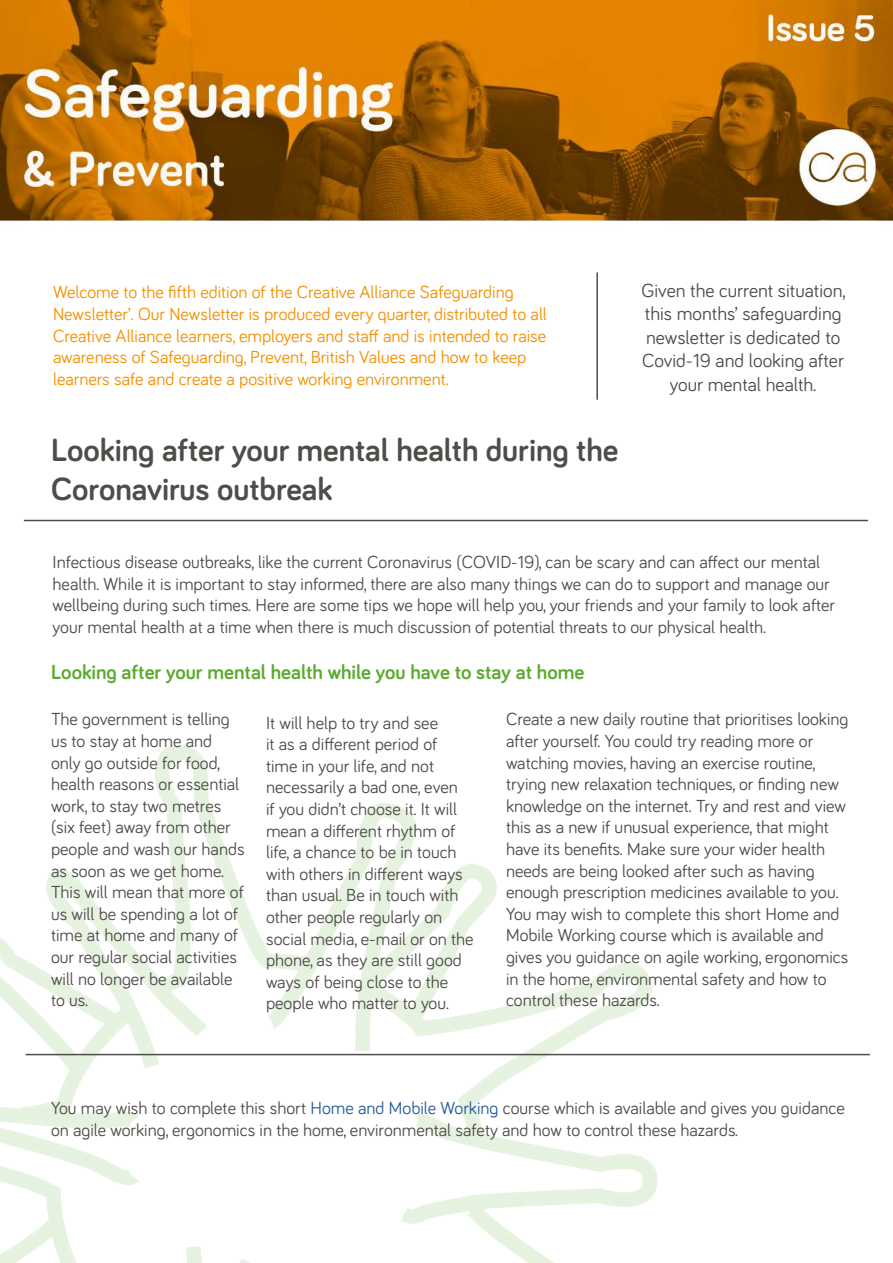
<style>
.page{position:relative;width:893px;height:1263px;background:#fff}
.page>*{position:absolute;margin:0;border:0;box-sizing:border-box;transform-origin:0 0}
.t1{font:700 33px/39.6px "Bariol";color:#4e4d49}
.t2{font:700 21px "Bariol";color:#5dab31}
.t3{font:19.5px/23.4px "Bariol";color:#4e4d49;text-align:center}
.t4{font:18px/21.6px "Bariol";color:#4e4d49}
.t5{font:18px/21.6px "Bariol";color:#f39000}
.s1{color:#275b9b}
</style>
<div class="page">
<img style="left:0;top:746px;width:664px;height:517px">
<img style="left:0;top:0;width:893px;height:221px">
<hr style="left:596px;top:272px;width:2px;height:128px;background:#4e4d49">
<hr style="left:24px;top:520px;width:844px;height:1px;background:#4e4d49">
<hr style="left:26px;top:1054px;width:844px;height:1px;background:#4e4d49">
<p class="t5" style="left:53px;top:281px;width:495px">Welcome to the fifth edition of the Creative Alliance Safeguarding Newsletter’. Our Newsletter is produced every quarter, distributed to all Creative Alliance learners, employers and staff and is intended to raise awareness of Safeguarding, Prevent, British Values and how to keep learners safe and create a positive working environment.</p>
<p class="t3" style="left:642px;top:278px;width:206px">Given the current situation, this months’ safeguarding newsletter is dedicated to<br>Covid-19 and looking after your mental health.</p>
<h1 class="t1" style="left:51px;top:429px;width:569px">Looking after your mental health during the<br>Coronavirus outbreak</h1>
<p class="t4" style="left:53px;top:550px;width:784px">Infectious disease outbreaks, like the current Coronavirus (COVID-19), can be scary and can affect our mental health. While it is important to stay informed, there are also many things we can do to support and manage our wellbeing during such times. Here are some tips we hope will help you, your friends and your family to look after your mental health at a time when there is much discussion of potential threats to our physical health.</p>
<p class="t2" style="left:51px;top:657px;width:535px">Looking after your mental health while you have to stay at home</p>
<p class="t4" style="left:51px;top:708px;width:195px">The government is telling us to stay at home and only go outside for food, health reasons or essential work, to stay two metres (six feet) away from other people and wash our hands as soon as we get home.<br>This will mean that more of us will be spending a lot of time at home and many of our regular social activities will no longer be available to us.</p>
<p class="t4" style="left:266px;top:711px;width:209px">It will help to try and see<br>it as a different period of<br>time in your life, and not necessarily a bad one, even<br>if you didn’t choose it. It will mean a different rhythm of life, a chance to be in touch with others in different ways than usual. Be in touch with other people regularly on social media, e-mail or on the phone, as they are still good ways of being close to the people who matter to you.</p>
<p class="t4" style="left:506px;top:708px;width:344px">Create a new daily routine that prioritises looking after yourself. You could try reading more or watching movies, having an exercise routine, trying new relaxation techniques, or finding new knowledge on the internet. Try and rest and view this as a new if unusual experience, that might have its benefits. Make sure your wider health needs are being looked after such as having enough prescription medicines available to you.<br>You may wish to complete this short Home and Mobile Working course which is available and gives you guidance on agile working, ergonomics in the home, environmental safety and how to control these hazards.</p>
<p class="t4" style="left:51px;top:1097px;width:795px">You may wish to complete this short <span class="s1">Home and Mobile Working</span> course which is available and gives you guidance on agile working, ergonomics in the home, environmental safety and how to control these hazards.</p>
</div>
